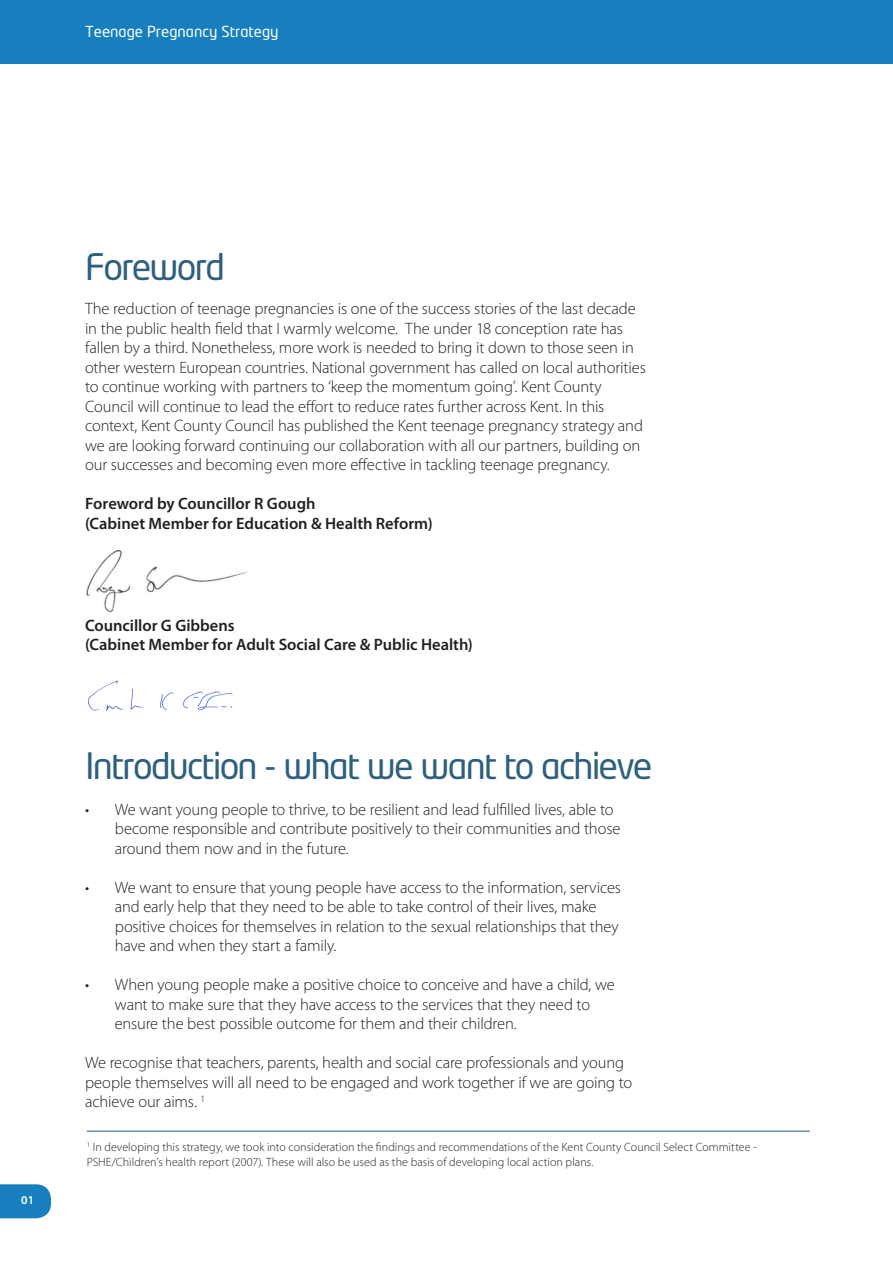
<style>
.page{position:relative;width:893px;height:1263px;background:#fff}
.page>*{position:absolute;margin:0;border:0;box-sizing:border-box;transform-origin:0 0}
.t1{font:36px "Neo Tech";letter-spacing:-.05em;color:#2d5f7e}
.t2{font:300 16.5px/19.5px "Myriad Pro";letter-spacing:-.01em;color:#231f20}
.t3{font:600 16.5px "Myriad Pro";color:#231f20}
.t4{font:15px "Neo Tech";color:#fff}
.t5{font:300 12px/15px "Myriad Pro";letter-spacing:.005em;color:#231f20}
.t6{font:600 12px "Myriad Pro";color:#fff}
</style>
<div class="page">
<div style="left:0;top:0;width:893px;height:64px;background:#177fbe"></div>
<svg style="left:0;top:1184px;width:51px;height:34px;background:#2486c1"></svg>
<img style="left:88px;top:680px;width:145px;height:31px">
<img style="left:86px;top:550px;width:162px;height:62px">
<hr style="left:87px;top:1130px;width:723px;height:2px;background:#2d5f7e">
<p class="t4" style="left:85px;top:24px;width:195px">Teenage Pregnancy Strategy</p>
<p class="t6" style="left:21px;top:1192px;width:14px">01</p>
<p class="t1" style="left:85px;top:249px;width:141px">Foreword</p>
<p class="t2" style="left:85px;top:299px;width:562px">The reduction of teenage pregnancies is one of the success stories of the last decade in the public health field that I warmly welcome. The under 18 conception rate has fallen by a third. Nonetheless, more work is needed to bring it down to those seen in other western European countries. National government has called on local authorities to continue working with partners to ‘keep the momentum going’. Kent County Council will continue to lead the effort to reduce rates further across Kent. In this context, Kent County Council has published the Kent teenage pregnancy strategy and we are looking forward continuing our collaboration with all our partners, building on our successes and becoming even more effective in tackling teenage pregnancy.</p>
<p class="t3" style="left:85px;top:493px;width:232px">Foreword by Councillor R Gough</p>
<p class="t3" style="left:85px;top:513px;width:349px">(Cabinet Member for Education &amp; Health Reform)</p>
<p class="t3" style="left:85px;top:615px;width:151px">Councillor G Gibbens</p>
<p class="t3" style="left:85px;top:634px;width:389px">(Cabinet Member for Adult Social Care &amp; Public Health)</p>
<p class="t1" style="left:85px;top:748px;width:569px">Introduction - what we want to achieve</p>
<p class="t2" style="left:85px;top:799px;width:530px">• We want young people to thrive, to be resilient and lead fulfilled lives, able to</p>
<p class="t2" style="left:115px;top:819px;width:507px">become responsible and contribute positively to their communities and those around them now and in the future.</p>
<p class="t2" style="left:85px;top:877px;width:537px">• We want to ensure that young people have access to the information, services</p>
<p class="t2" style="left:115px;top:897px;width:483px">and early help that they need to be able to take control of their lives, make</p>
<p class="t2" style="left:115px;top:916px;width:505px">positive choices for themselves in relation to the sexual relationships that they</p>
<p class="t2" style="left:115px;top:936px;width:223px">have and when they start a family.</p>
<p class="t2" style="left:85px;top:975px;width:531px">• When young people make a positive choice to conceive and have a child, we</p>
<p class="t2" style="left:115px;top:994px;width:477px">want to make sure that they have access to the services that they need to</p>
<p class="t2" style="left:115px;top:1014px;width:403px">ensure the best possible outcome for them and their children.</p>
<p class="t2" style="left:85px;top:1053px;width:549px">We recognise that teachers, parents, health and social care professionals and young people themselves will all need to be engaged and work together if we are going to achieve our aims. <sup>1</sup></p>
<p class="t5" style="left:87px;top:1140px;width:672px"><sup>1</sup> In developing this strategy, we took into consideration the findings and recommendations of the Kent County Council Select Committee -<br>PSHE/Children’s health report (2007). These will also be used as the basis of developing local action plans.</p>
</div>
